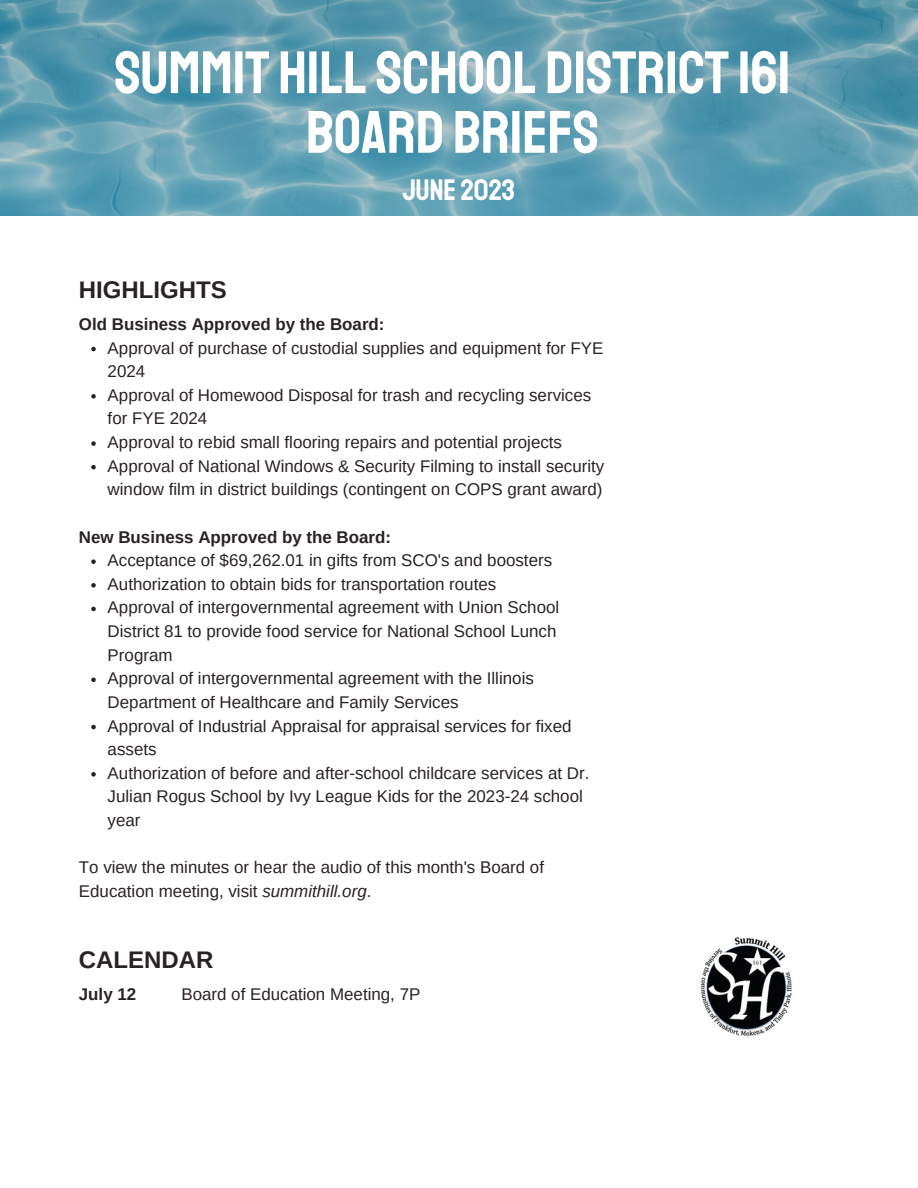
<style>
.page{position:relative;width:918px;height:1188px;background:#fff}
.page>*{position:absolute;margin:0;border:0;box-sizing:border-box;transform-origin:0 0}
.t1{font:60px "Staatliches";color:#fff}
.t2{font:30px "Staatliches";color:#fff}
.t3{font:700 24px "Arimo";color:#282224}
.t4{font:16.95px/23.7px "Arimo";color:#282224}
.t5{font:700 16.95px "Arimo";color:#282224}
.s1{font-style:italic}
</style>
<div class="page">
<img style="left:0;top:0;width:918px;height:216px">
<img style="left:700px;top:937px;width:93px;height:99px">
<svg style="left:91px;top:347px;width:5px;height:4px"></svg>
<svg style="left:91px;top:394px;width:5px;height:5px"></svg>
<svg style="left:91px;top:441px;width:5px;height:5px"></svg>
<svg style="left:91px;top:465px;width:5px;height:4px"></svg>
<svg style="left:91px;top:559px;width:5px;height:5px"></svg>
<svg style="left:91px;top:583px;width:5px;height:5px"></svg>
<svg style="left:91px;top:607px;width:5px;height:4px"></svg>
<svg style="left:91px;top:678px;width:5px;height:4px"></svg>
<svg style="left:91px;top:725px;width:5px;height:4px"></svg>
<svg style="left:91px;top:772px;width:5px;height:5px"></svg>
<p class="t1" style="left:115px;top:36px;width:677px">SUMMIT HILL SCHOOL DISTRICT 161</p>
<p class="t1" style="left:306px;top:96px;width:294px">BOARD BRIEFS</p>
<p class="t2" style="left:403px;top:172px;width:114px">JUNE 2023</p>
<p class="t3" style="left:79px;top:277px;width:149px">HIGHLIGHTS</p>
<p class="t5" style="left:79px;top:315px;width:307px">Old Business Approved by the Board:</p>
<p class="t4" style="left:108px;top:336px;width:497px">Approval of purchase of custodial supplies and equipment for FYE<br>2024</p>
<p class="t4" style="left:108px;top:383px;width:485px">Approval of Homewood Disposal for trash and recycling services for FYE 2024</p>
<p class="t4" style="left:108px;top:430px;width:456px">Approval to rebid small flooring repairs and potential projects</p>
<p class="t4" style="left:108px;top:454px;width:498px">Approval of National Windows &amp; Security Filming to install security window film in district buildings (contingent on COPS grant award)</p>
<p class="t5" style="left:79px;top:527px;width:314px">New Business Approved by the Board:</p>
<p class="t4" style="left:108px;top:548px;width:446px">Acceptance of $69,262.01 in gifts from SCO's and boosters</p>
<p class="t4" style="left:108px;top:572px;width:390px">Authorization to obtain bids for transportation routes</p>
<p class="t4" style="left:108px;top:596px;width:453px">Approval of intergovernmental agreement with Union School<br>District 81 to provide food service for National School Lunch<br>Program</p>
<p class="t4" style="left:108px;top:667px;width:428px">Approval of intergovernmental agreement with the Illinois<br>Department of Healthcare and Family Services</p>
<p class="t4" style="left:108px;top:714px;width:465px">Approval of Industrial Appraisal for appraisal services for fixed assets</p>
<p class="t4" style="left:108px;top:761px;width:483px">Authorization of before and after-school childcare services at Dr.<br>Julian Rogus School by Ivy League Kids for the 2023-24 school year</p>
<p class="t4" style="left:79px;top:856px;width:467px">To view the minutes or hear the audio of this month's Board of<br>Education meeting, visit <span class="s1">summithill.org</span>.</p>
<p class="t3" style="left:79px;top:946px;width:136px">CALENDAR</p>
<p class="t5" style="left:79px;top:985px;width:59px">July 12</p>
<p class="t4" style="left:181px;top:982px;width:241px">Board of Education Meeting, 7P</p>
</div>
